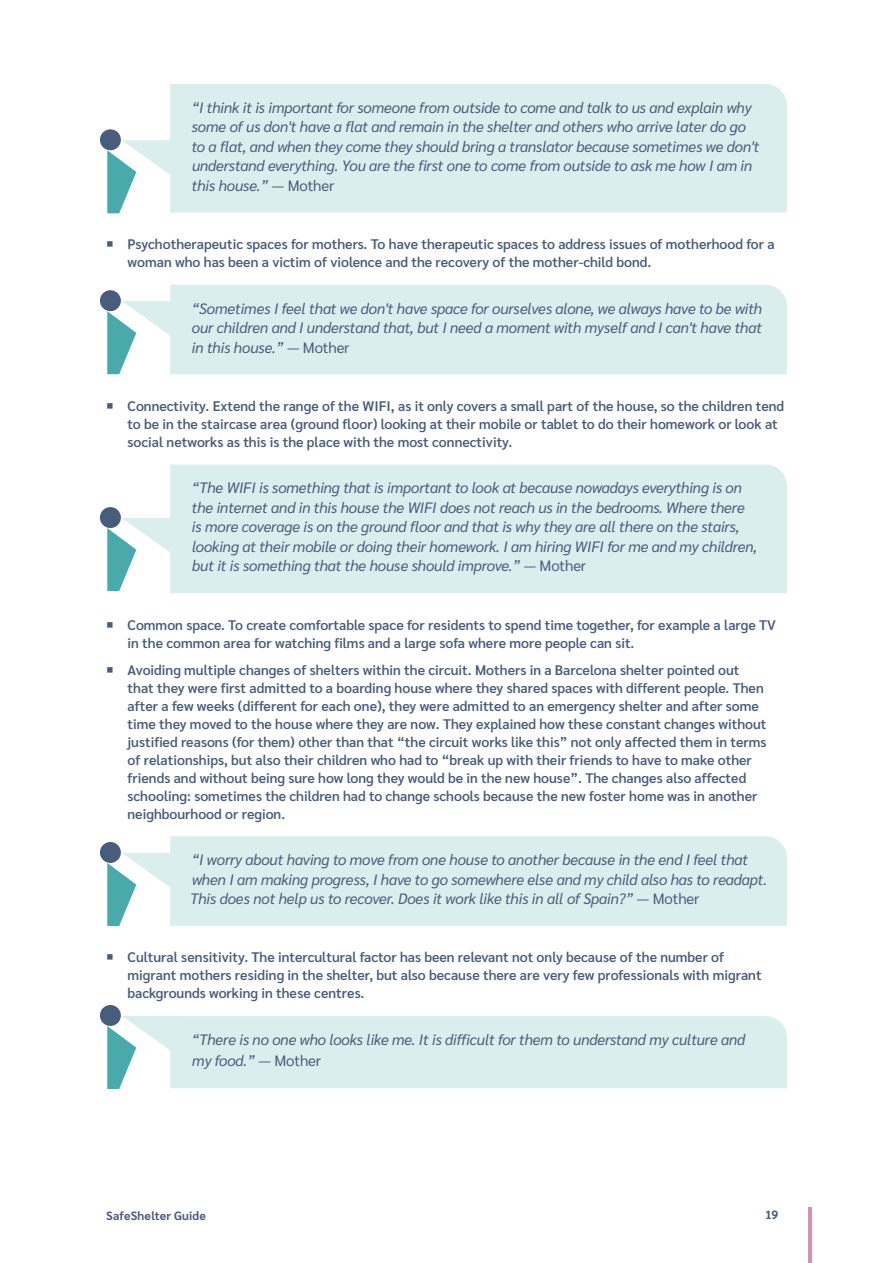
<style>
.page{position:relative;width:893px;height:1263px;background:#fff}
.page>*{position:absolute;margin:0;border:0;box-sizing:border-box;transform-origin:0 0}
.t1{font:italic 15px/19.5px "Sarabun";letter-spacing:-.01em;color:#485c7c}
.t2{font:600 13.8px/18px "Sarabun";color:#485c7c}
.t3{font:700 12px "Sarabun";letter-spacing:.015em;color:#485c7c}
.s1{font-style:normal}
</style>
<div class="page">
<hr style="left:808px;top:1207px;width:4px;height:56px;background:#d68fbd">
<div style="left:170px;top:84px;width:617px;height:129px;background:#dbeeee"></div>
<div style="left:170px;top:285px;width:617px;height:89px;background:#dbeeee"></div>
<div style="left:170px;top:464px;width:617px;height:129px;background:#dbeeee"></div>
<div style="left:170px;top:836px;width:617px;height:90px;background:#dbeeee"></div>
<div style="left:100px;top:129px;width:21px;height:21px;background:#485c7c;border-radius:50%"></div>
<svg style="left:107px;top:140px;width:72px;height:73px"></svg>
<div style="left:100px;top:290px;width:21px;height:21px;background:#485c7c;border-radius:50%"></div>
<svg style="left:107px;top:301px;width:72px;height:73px"></svg>
<div style="left:100px;top:507px;width:21px;height:21px;background:#485c7c;border-radius:50%"></div>
<svg style="left:107px;top:518px;width:72px;height:73px"></svg>
<div style="left:100px;top:842px;width:21px;height:21px;background:#485c7c;border-radius:50%"></div>
<svg style="left:107px;top:853px;width:72px;height:73px"></svg>
<div style="left:100px;top:1005px;width:21px;height:21px;background:#485c7c;border-radius:50%"></div>
<svg style="left:107px;top:1016px;width:680px;height:73px;background:#d9eded"></svg>
<p class="t1" style="left:191px;top:98px;width:570px">“I think it is important for someone from outside to come and talk to us and explain why some of us don't have a flat and remain in the shelter and others who arrive later do go to a flat, and when they come they should bring a translator because sometimes we don't understand everything. You are the first one to come from outside to ask me how I am in this house.” <span class="s1">— Mother</span></p>
<p class="t2" style="left:128px;top:235px;width:649px;text-indent:-21px">○ Psychotherapeutic spaces for mothers. To have therapeutic spaces to address issues of motherhood for a woman who has been a victim of violence and the recovery of the mother-child bond.</p>
<p class="t1" style="left:191px;top:299px;width:572px;text-align:justify">“Sometimes I feel that we don't have space for ourselves alone, we always have to be with our children and I understand that, but I need a moment with myself and I can't have that in this house.” <span class="s1">— Mother</span></p>
<p class="t2" style="left:128px;top:397px;width:658px;text-indent:-21px">○ Connectivity. Extend the range of the WIFI, as it only covers a small part of the house, so the children tend to be in the staircase area (ground floor) looking at their mobile or tablet to do their homework or look at social networks as this is the place with the most connectivity.</p>
<p class="t1" style="left:191px;top:478px;width:567px">“The WIFI is something that is important to look at because nowadays everything is on the internet and in this house the WIFI does not reach us in the bedrooms. Where there is more coverage is on the ground floor and that is why they are all there on the stairs, looking at their mobile or doing their homework. I am hiring WIFI for me and my children, but it is something that the house should improve.” <span class="s1">— Mother</span></p>
<p class="t2" style="left:128px;top:616px;width:650px;text-indent:-21px">○ Common space. To create comfortable space for residents to spend time together, for example a large TV in the common area for watching films and a large sofa where more people can sit.</p>
<p class="t2" style="left:128px;top:661px;width:640px;text-indent:-21px">○ Avoiding multiple changes of shelters within the circuit. Mothers in a Barcelona shelter pointed out that they were first admitted to a boarding house where they shared spaces with different people. Then after a few weeks (different for each one), they were admitted to an emergency shelter and after some time they moved to the house where they are now. They explained how these constant changes without justified reasons (for them) other than that “the circuit works like this” not only affected them in terms of relationships, but also their children who had to “break up with their friends to have to make other friends and without being sure how long they would be in the new house”. The changes also affected schooling: sometimes the children had to change schools because the new foster home was in another neighbourhood or region.</p>
<p class="t1" style="left:190px;top:850px;width:579px">“I worry about having to move from one house to another because in the end I feel that when I am making progress, I have to go somewhere else and my child also has to readapt.<br>This does not help us to recover. Does it work like this in all of Spain?” <span class="s1">— Mother</span></p>
<p class="t2" style="left:128px;top:948px;width:636px;text-indent:-21px">○ Cultural sensitivity. The intercultural factor has been relevant not only because of the number of migrant mothers residing in the shelter, but also because there are very few professionals with migrant backgrounds working in these centres.</p>
<p class="t1" style="left:191px;top:1029px;width:555px;line-height:21.6px">“There is no one who looks like me. It is difficult for them to understand my culture and my food.” <span class="s1">— Mother</span></p>
<p class="t3" style="left:106px;top:1208px;width:101px">SafeShelter Guide</p>
<p class="t3" style="left:765px;top:1208px;width:15px">19</p>
</div>
